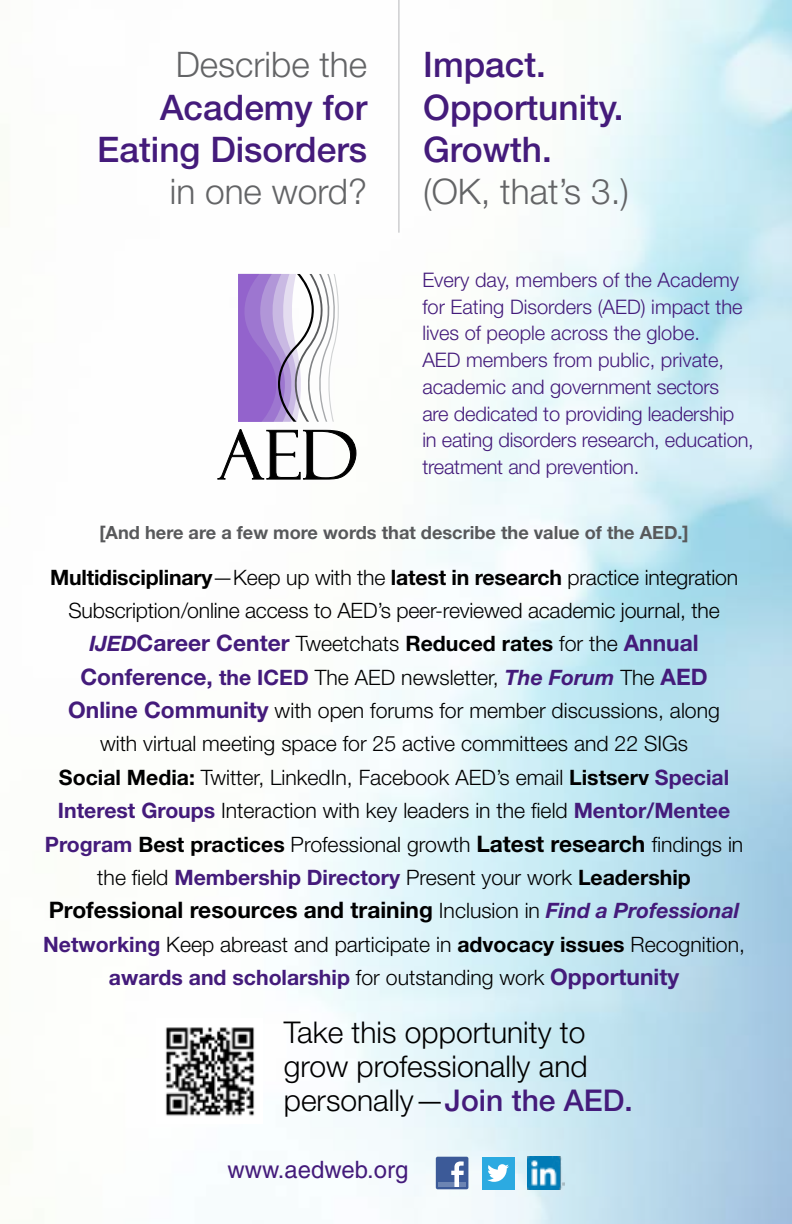
<style>
.page{position:relative;width:792px;height:1224px;background:#fff}
.page>*{position:absolute;margin:0;border:0;box-sizing:border-box;transform-origin:0 0}
.t1{font:500 35.2px/42.4px "Helvetica Neue LT Std";color:#441b7b;text-align:right}
.t2{font:300 35.2px "Helvetica Neue LT Std";color:#636466}
.t3{font:300 30px/34px "Helvetica Neue LT Std";color:#000}
.t4{font:24px "Helvetica";color:#441b7b}
.t5{font:700 22.8px "Helvetica Neue LT Std";color:#000}
.t6{font:700 22.8px "Helvetica Neue LT Std";color:#441b7b}
.t7{font:300 21.2px/33.4px "Helvetica Neue LT Std";color:#000;text-align:center}
.t8{font:300 20px/26.8px "Helvetica Neue LT Std";color:#441b7b}
.t9{font:700 18.2px "Helvetica Neue LT Std";color:#58595b}
.s1{font-weight:700}
.s2{font-style:italic;font-size:21.2px}
.s3{font-weight:300;font-size:21.2px;color:#000}
.s4{font-size:21.2px;color:#000}
.s5{font-weight:700;font-size:22.8px;color:#441b7b}
.s6{font-weight:700;color:#441b7b}
.s7{font-weight:700;font-style:italic;color:#441b7b}
.s8{font-weight:700;font-size:22.8px}
.s9{font-weight:300;font-size:21.2px}
.s10{font-style:italic;font-size:21.2px;color:#441b7b}
.s11{font-weight:500;color:#441b7b}
</style>
<div class="page">
<img style="left:238px;top:0;width:554px;height:1224px">
<svg style="left:238px;top:274px;width:105px;height:148px"></svg>
<svg style="left:217px;top:429px;width:140px;height:51px"></svg>
<hr style="left:398px;top:0;width:2px;height:233px;background:#c7c8ca">
<img style="left:165px;top:1018px;width:97px;height:105px">
<div style="left:436px;top:1157px;width:32px;height:32px;background:#3c5a98;border-radius:2px"></div>
<div style="left:438px;top:1182px;width:28px;height:5px;background:#6d85b3"></div>
<svg style="left:451px;top:1161px;width:13px;height:26px"></svg>
<div style="left:482px;top:1157px;width:32px;height:32px;background:#2caae1"></div>
<svg style="left:487px;top:1164px;width:22px;height:18px"></svg>
<img style="left:528px;top:1157px;width:37px;height:32px">
<h1 class="t2" style="left:176px;top:43px;width:193px">Describe the</h1>
<h1 class="t1" style="left:97px;top:86px;width:271px">Academy for<br>Eating Disorders</h1>
<h1 class="t2" style="left:170px;top:170px;width:199px">in one word?</h1>
<h1 class="t1" style="left:423px;top:43px;width:202px;text-align:left">Impact.<br>Opportunity.<br>Growth.</h1>
<h1 class="t2" style="left:423px;top:170px;width:207px">(OK, that’s 3.)</h1>
<p class="t8" style="left:422px;top:266px;width:333px">Every day, members of the Academy for Eating Disorders (AED) impact the lives of people across the globe.<br>AED members from public, private, academic and government sectors<br>are dedicated to providing leadership<br>in eating disorders research, education, treatment and prevention.</p>
<p class="t9" style="left:100px;top:521px;width:591px">[And here are a few more words that describe the value of the AED.]</p>
<p class="t7" style="left:50px;top:560px;width:690px"><span class="s1">Multidisciplinary</span>—Keep up with the <span class="s1">latest in research</span> practice integration<br>Subscription/online access to AED’s peer-reviewed academic journal, the</p>
<p class="t6" style="left:89px;top:629px;width:611px"><span class="s2">IJED</span>Career Center <span class="s3">Tweetchats</span> <span class="s4">Reduced rates</span> <span class="s3">for the</span> Annual</p>
<p class="t7" style="left:45px;top:660px;width:700px"><span class="s5">Conference,</span> <span class="s6">the ICED</span> The AED newsletter, <span class="s7">The Forum</span> The <span class="s5">AED Online Community</span> with open forums for member discussions, along<br>with virtual meeting space for 25 active committees and 22 SIGs<br><span class="s1">Social Media:</span> Twitter, LinkedIn, Facebook AED’s email <span class="s1">Listserv</span> <span class="s6">Special Interest Groups</span> Interaction with key leaders in the field <span class="s6">Mentor/Mentee Program</span> <span class="s1">Best practices</span> Professional growth <span class="s8">Latest research</span> findings in the field <span class="s6">Membership Directory</span> Present your work <span class="s1">Leadership</span></p>
<p class="t5" style="left:49px;top:896px;width:692px">Professional resources and training <span class="s9">Inclusion in</span> <span class="s10">Find a Professional</span></p>
<p class="t7" style="left:43px;top:927px;width:703px"><span class="s6">Networking</span> Keep abreast and participate in <span class="s1">advocacy issues</span> Recognition, <span class="s6">awards and scholarship</span> for outstanding work <span class="s5">Opportunity</span></p>
<h2 class="t3" style="left:284px;top:1015px;width:351px">Take this opportunity to grow professionally and personally—<span class="s11">Join the AED.</span></h2>
<p class="t4" style="left:228px;top:1155px;width:182px">www.aedweb.org</p>
</div>
